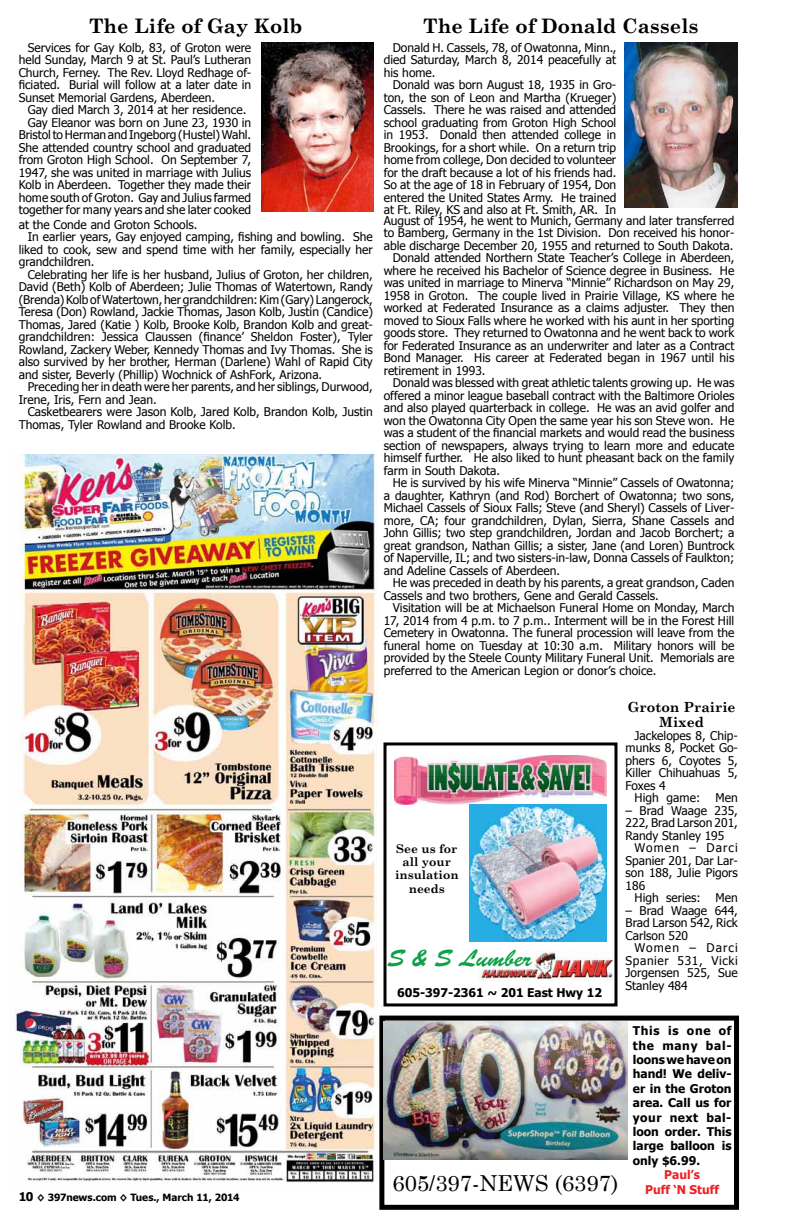
<style>
.page{position:relative;width:792px;height:1224px;background:#fff}
.page>*{position:absolute;margin:0;border:0;box-sizing:border-box;transform-origin:0 0}
.t1{font:24px "Brush Script Std";color:#0fa049}
.t2{font:22px "Century Schoolbook";color:#000}
.t3{font:700 20px "Century Schoolbook";color:#000}
.t4{font:700 14px/15.4px "Century Schoolbook";color:#000;text-align:center}
.t5{font:12px/12.5px "Tahoma";color:#000;text-align:justify}
.t6{font:700 12px/14.4px "Tahoma";color:#000;text-align:justify}
.t7{font:700 12px/13.2px "Century Schoolbook";color:#000;text-align:center}
.t8{font:700 12px/14.4px "Tahoma";color:#ed2124;text-align:center}
.t9{font:700 10px "Tahoma";letter-spacing:-.005em;color:#000}
.s1{font-size:12px}
</style>
<div class="page">
<div style="left:379px;top:1016px;width:360px;height:194px;border:5px solid #000"></div>
<img style="left:15px;top:454px;width:363px;height:729px">
<img style="left:383px;top:1022px;width:245px;height:138px">
<img style="left:478px;top:951px;width:136px;height:29px">
<div style="left:384px;top:742px;width:234px;height:264px;border:3px solid #000"></div>
<img style="left:395px;top:755px;width:212px;height:49px">
<img style="left:469px;top:804px;width:138px;height:138px">
<img style="left:261px;top:42px;width:112px;height:169px">
<img style="left:624px;top:42px;width:114px;height:165px">
<h3 class="t3" style="left:89px;top:14px;width:215px">The Life of Gay Kolb</h3>
<h3 class="t3" style="left:423px;top:14px;width:277px">The Life of Donald Cassels</h3>
<p class="t5" style="left:19px;top:40px;width:234px;text-indent:9px">Services for Gay Kolb, 83, of Groton were held Sunday, March 9 at St. Paul’s Lutheran Church, Ferney. The Rev. Lloyd Redhage of&shy;ficiated. Burial will follow at a later date in Sunset Memorial Gardens, Aberdeen.</p>
<p class="t5" style="left:28px;top:103px;width:220px">Gay died March 3, 2014 at her residence.</p>
<p class="t5" style="left:28px;top:116px;width:225px">Gay Eleanor was born on June 23, 1930 in</p>
<p class="t5" style="left:19px;top:128px;width:234px">Bristol to Herman and Ingeborg (Hustel) Wahl.</p>
<p class="t5" style="left:19px;top:141px;width:234px">She attended country school and graduated</p>
<p class="t5" style="left:19px;top:153px;width:234px">from Groton High School. On September 7,</p>
<p class="t5" style="left:19px;top:166px;width:234px">1947, she was united in marriage with Julius</p>
<p class="t5" style="left:19px;top:178px;width:234px">Kolb in Aberdeen. Together they made their</p>
<p class="t5" style="left:19px;top:191px;width:234px">home south of Groton. Gay and Julius farmed</p>
<p class="t5" style="left:19px;top:203px;width:234px">together for many years and she later cooked</p>
<p class="t5" style="left:19px;top:218px;width:180px">at the Conde and Groton Schools.</p>
<p class="t5" style="left:28px;top:230px;width:347px">In earlier years, Gay enjoyed camping, fishing and bowling. She</p>
<p class="t5" style="left:19px;top:243px;width:356px">liked to cook, sew and spend time with her family, especially her</p>
<p class="t5" style="left:19px;top:255px;width:77px">grandchildren.</p>
<p class="t5" style="left:28px;top:268px;width:347px">Celebrating her life is her husband, Julius of Groton, her children,</p>
<p class="t5" style="left:19px;top:280px;width:356px">David (Beth) Kolb of Aberdeen; Julie Thomas of Watertown, Randy</p>
<p class="t5" style="left:19px;top:293px;width:356px">(Brenda) Kolb of Watertown, her grandchildren: Kim (Gary) Langerock,</p>
<p class="t5" style="left:19px;top:305px;width:356px">Teresa (Don) Rowland, Jackie Thomas, Jason Kolb, Justin (Candice)</p>
<p class="t5" style="left:19px;top:318px;width:356px">Thomas, Jared (Katie ) Kolb, Brooke Kolb, Brandon Kolb and great-</p>
<p class="t5" style="left:19px;top:330px;width:356px">grandchildren: Jessica Claussen (finance’ Sheldon Foster), Tyler</p>
<p class="t5" style="left:19px;top:343px;width:356px">Rowland, Zackery Weber, Kennedy Thomas and Ivy Thomas. She is</p>
<p class="t5" style="left:19px;top:355px;width:356px">also survived by her brother, Herman (Darlene) Wahl of Rapid City</p>
<p class="t5" style="left:19px;top:368px;width:305px">and sister, Beverly (Phillip) Wochnick of AshFork, Arizona.</p>
<p class="t5" style="left:28px;top:380px;width:347px">Preceding her in death were her parents, and her siblings, Durwood,</p>
<p class="t5" style="left:19px;top:393px;width:140px">Irene, Iris, Fern and Jean.</p>
<p class="t5" style="left:28px;top:405px;width:347px">Casketbearers were Jason Kolb, Jared Kolb, Brandon Kolb, Justin</p>
<p class="t5" style="left:19px;top:418px;width:218px">Thomas, Tyler Rowland and Brooke Kolb.</p>
<p class="t9" style="left:19px;top:1190px;width:222px"><span class="s1">10</span> ◊ 397news.com ◊ Tues., March 11, 2014</p>
<p class="t5" style="left:384px;top:40px;width:234px;text-indent:9px">Donald H. Cassels, 78, of Owatonna, Minn., died Saturday, March 8, 2014 peacefully at his home.</p>
<p class="t5" style="left:384px;top:78px;width:234px;text-indent:9px">Donald was born August 18, 1935 in Gro&shy;ton, the son of Leon and Martha (Krueger)<br>Cassels. There he was raised and attended school graduating from Groton High School in 1953. Donald then attended college in Brookings, for a short while. On a return trip home from college, Don decided to volunteer for the draft because a lot of his friends had.<br>So at the age of 18 in February of 1954, Don entered the United States Army. He trained at Ft. Riley, KS and also at Ft. Smith, AR. In</p>
<p class="t5" style="left:384px;top:213px;width:352px">August of 1954, he went to Munich, Germany and later transferred</p>
<p class="t5" style="left:384px;top:226px;width:352px">to Bamberg, Germany in the 1st Division. Don received his honor-</p>
<p class="t5" style="left:384px;top:238px;width:351px">able discharge December 20, 1955 and returned to South Dakota.</p>
<p class="t5" style="left:393px;top:251px;width:343px">Donald attended Northern State Teacher’s College in Aberdeen,</p>
<p class="t5" style="left:384px;top:263px;width:352px">where he received his Bachelor of Science degree in Business. He</p>
<p class="t5" style="left:384px;top:276px;width:352px">was united in marriage to Minerva “Minnie” Richardson on May 29,</p>
<p class="t5" style="left:384px;top:288px;width:352px">1958 in Groton. The couple lived in Prairie Village, KS where he</p>
<p class="t5" style="left:384px;top:301px;width:352px">worked at Federated Insurance as a claims adjuster. They then</p>
<p class="t5" style="left:384px;top:313px;width:352px">moved to Sioux Falls where he worked with his aunt in her sporting</p>
<p class="t5" style="left:384px;top:326px;width:352px">goods store. They returned to Owatonna and he went back to work</p>
<p class="t5" style="left:384px;top:338px;width:352px">for Federated Insurance as an underwriter and later as a Contract</p>
<p class="t5" style="left:384px;top:351px;width:352px">Bond Manager. His career at Federated began in 1967 until his</p>
<p class="t5" style="left:384px;top:363px;width:103px">retirement in 1993.</p>
<p class="t5" style="left:393px;top:376px;width:343px">Donald was blessed with great athletic talents growing up. He was</p>
<p class="t5" style="left:384px;top:388px;width:352px">offered a minor league baseball contract with the Baltimore Orioles</p>
<p class="t5" style="left:384px;top:401px;width:352px">and also played quarterback in college. He was an avid golfer and</p>
<p class="t5" style="left:384px;top:413px;width:352px">won the Owatonna City Open the same year his son Steve won. He</p>
<p class="t5" style="left:384px;top:426px;width:352px">was a student of the financial markets and would read the business</p>
<p class="t5" style="left:384px;top:438px;width:352px">section of newspapers, always trying to learn more and educate</p>
<p class="t5" style="left:384px;top:451px;width:352px">himself further. He also liked to hunt pheasant back on the family</p>
<p class="t5" style="left:384px;top:463px;width:118px">farm in South Dakota.</p>
<p class="t5" style="left:393px;top:476px;width:343px">He is survived by his wife Minerva “Minnie” Cassels of Owatonna;</p>
<p class="t5" style="left:384px;top:488px;width:352px">a daughter, Kathryn (and Rod) Borchert of Owatonna; two sons,</p>
<p class="t5" style="left:384px;top:501px;width:352px">Michael Cassels of Sioux Falls; Steve (and Sheryl) Cassels of Liver-</p>
<p class="t5" style="left:384px;top:513px;width:352px">more, CA; four grandchildren, Dylan, Sierra, Shane Cassels and</p>
<p class="t5" style="left:384px;top:526px;width:352px">John Gillis; two step grandchildren, Jordan and Jacob Borchert; a</p>
<p class="t5" style="left:384px;top:538px;width:352px">great grandson, Nathan Gillis; a sister, Jane (and Loren) Buntrock</p>
<p class="t5" style="left:384px;top:551px;width:352px">of Naperville, IL; and two sisters-in-law, Donna Cassels of Faulkton;</p>
<p class="t5" style="left:384px;top:563px;width:178px">and Adeline Cassels of Aberdeen.</p>
<p class="t5" style="left:393px;top:576px;width:343px">He was preceded in death by his parents, a great grandson, Caden</p>
<p class="t5" style="left:384px;top:588px;width:277px">Cassels and two brothers, Gene and Gerald Cassels.</p>
<p class="t5" style="left:393px;top:601px;width:343px">Visitation will be at Michaelson Funeral Home on Monday, March</p>
<p class="t5" style="left:384px;top:613px;width:352px">17, 2014 from 4 p.m. to 7 p.m.. Interment will be in the Forest Hill</p>
<p class="t5" style="left:384px;top:626px;width:352px">Cemetery in Owatonna. The funeral procession will leave from the</p>
<p class="t5" style="left:384px;top:638px;width:352px">funeral home on Tuesday at 10:30 a.m. Military honors will be</p>
<p class="t5" style="left:384px;top:651px;width:352px">provided by the Steele County Military Funeral Unit. Memorials are</p>
<p class="t5" style="left:384px;top:663px;width:274px">preferred to the American Legion or donor’s choice.</p>
<p class="t7" style="left:395px;top:842px;width:65px">See us for all your insulation needs</p>
<h1 class="t1" style="left:387px;top:945px;width:146px">S &amp; S Lumber</h1>
<p class="t6" style="left:397px;top:984px;width:206px">605-397-2361 ~ 201 East Hwy 12</p>
<p class="t4" style="left:628px;top:699px;width:109px">Groton Prairie<br>Mixed</p>
<p class="t5" style="left:635px;top:729px;width:105px">Jackelopes 8, Chip-</p>
<p class="t5" style="left:626px;top:741px;width:114px">munks 8, Pocket Go-</p>
<p class="t5" style="left:626px;top:754px;width:114px">phers 6, Coyotes 5,</p>
<p class="t5" style="left:626px;top:766px;width:114px">Killer Chihuahuas 5,</p>
<p class="t5" style="left:626px;top:779px;width:42px">Foxes 4</p>
<p class="t5" style="left:635px;top:791px;width:67px">High game:</p>
<p class="t5" style="left:716px;top:791px;width:24px">Men</p>
<p class="t5" style="left:626px;top:804px;width:114px">– Brad Waage 235, 222, Brad Larson 201, Randy Stanley 195</p>
<p class="t5" style="left:626px;top:841px;width:114px;text-indent:9px">Women – Darci Spanier 201, Dar Lar&shy;son 188, Julie Pigors 186</p>
<p class="t5" style="left:635px;top:891px;width:105px">High series: Men</p>
<p class="t5" style="left:626px;top:904px;width:114px">– Brad Waage 644, Brad Larson 542, Rick Carlson 520</p>
<p class="t5" style="left:626px;top:941px;width:114px;text-indent:9px">Women – Darci Spanier 531, Vicki Jorgensen 525, Sue Stanley 484</p>
<h2 class="t2" style="left:393px;top:1169px;width:227px">605/397-NEWS (6397)</h2>
<p class="t6" style="left:633px;top:1023px;width:100px">This is one of the many bal&shy;loons we have on hand! We deliv&shy;er in the Groton area. Call us for your next bal&shy;loon order. This large balloon is only $6.99.</p>
<p class="t8" style="left:645px;top:1167px;width:75px">Paul’s<br>Puff ‘N Stuff</p>
</div>
